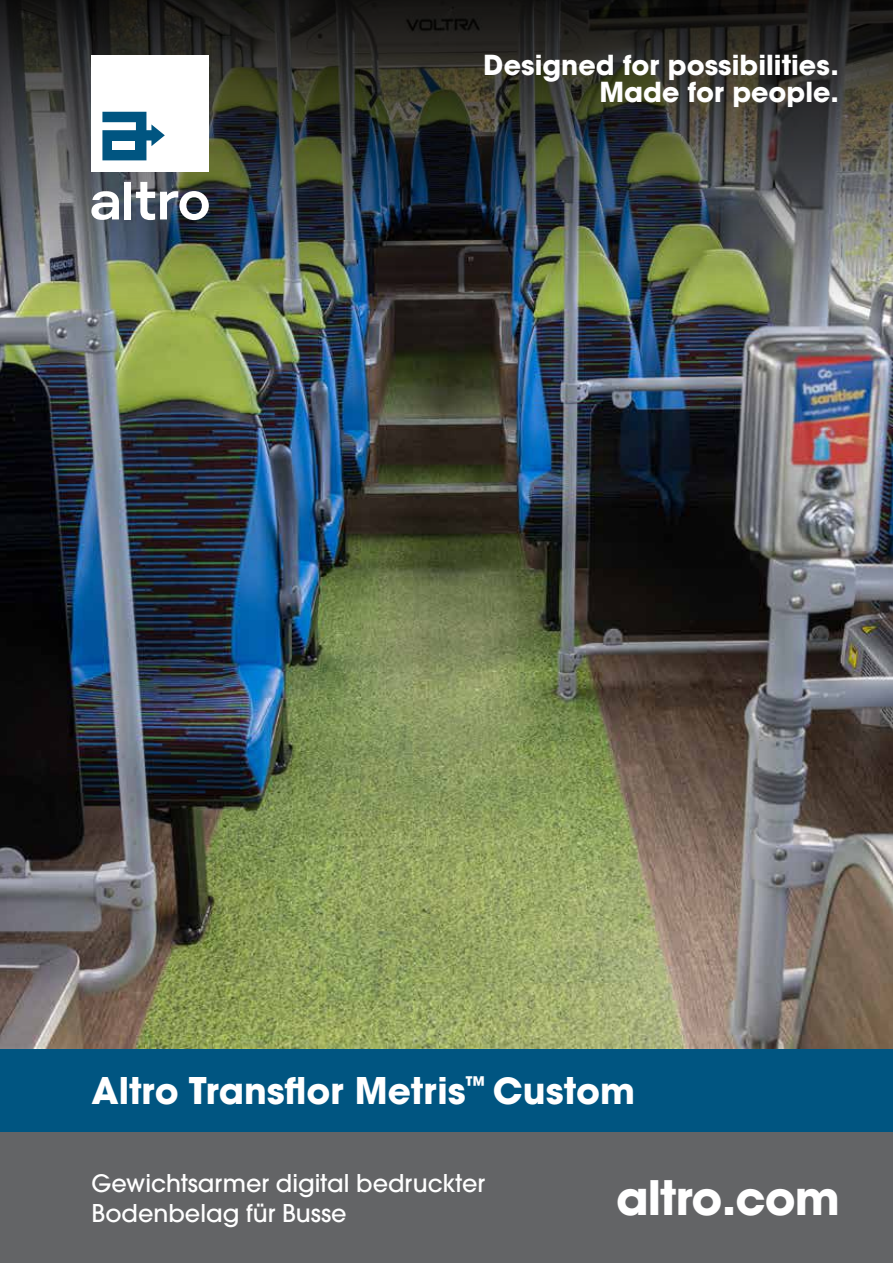
<style>
.page{position:relative;width:893px;height:1263px;background:#fff}
.page>*{position:absolute;margin:0;border:0;box-sizing:border-box;transform-origin:0 0}
.t1{font:700 46.5px "Avant Garde";letter-spacing:-.02em;color:#fff}
.t2{font:700 36px "Avant Garde";color:#fff}
.t3{font:700 27px/27px "Avant Garde";color:#fff;text-align:right}
.t4{font:500 24px/30px "Avant Garde";color:#fff}
</style>
<div class="page">
<div style="left:0;top:1131px;width:893px;height:132px;background:#636466"></div>
<div style="left:0;top:1046px;width:893px;height:85px;background:#005581"></div>
<img style="left:0;top:446px;width:893px;height:603px">
<img style="left:0;top:0;width:893px;height:446px">
<div style="left:124px;top:182px;width:7px;height:37px;background:#fff"></div>
<svg style="left:91px;top:191px;width:28px;height:29px"></svg>
<svg style="left:136px;top:182px;width:73px;height:38px"></svg>
<div style="left:92px;top:55px;width:117px;height:116px;background:#fff"></div>
<svg style="left:102px;top:112px;width:63px;height:48px"></svg>
<div style="left:112px;top:141px;width:23px;height:9px;background:#fff"></div>
<p class="t3" style="left:484px;top:51px;width:357px">Designed for possibilities.<br>Made for people.</p>
<h2 class="t2" style="left:91px;top:1067px;width:545px">Altro Transflor Metris<sup>™</sup> Custom</h2>
<p class="t4" style="left:91px;top:1168px;width:395px">Gewichtsarmer digital bedruckter<br>Bodenbelag für Busse</p>
<h1 class="t1" style="left:616px;top:1167px;width:225px">altro.com</h1>
</div>
